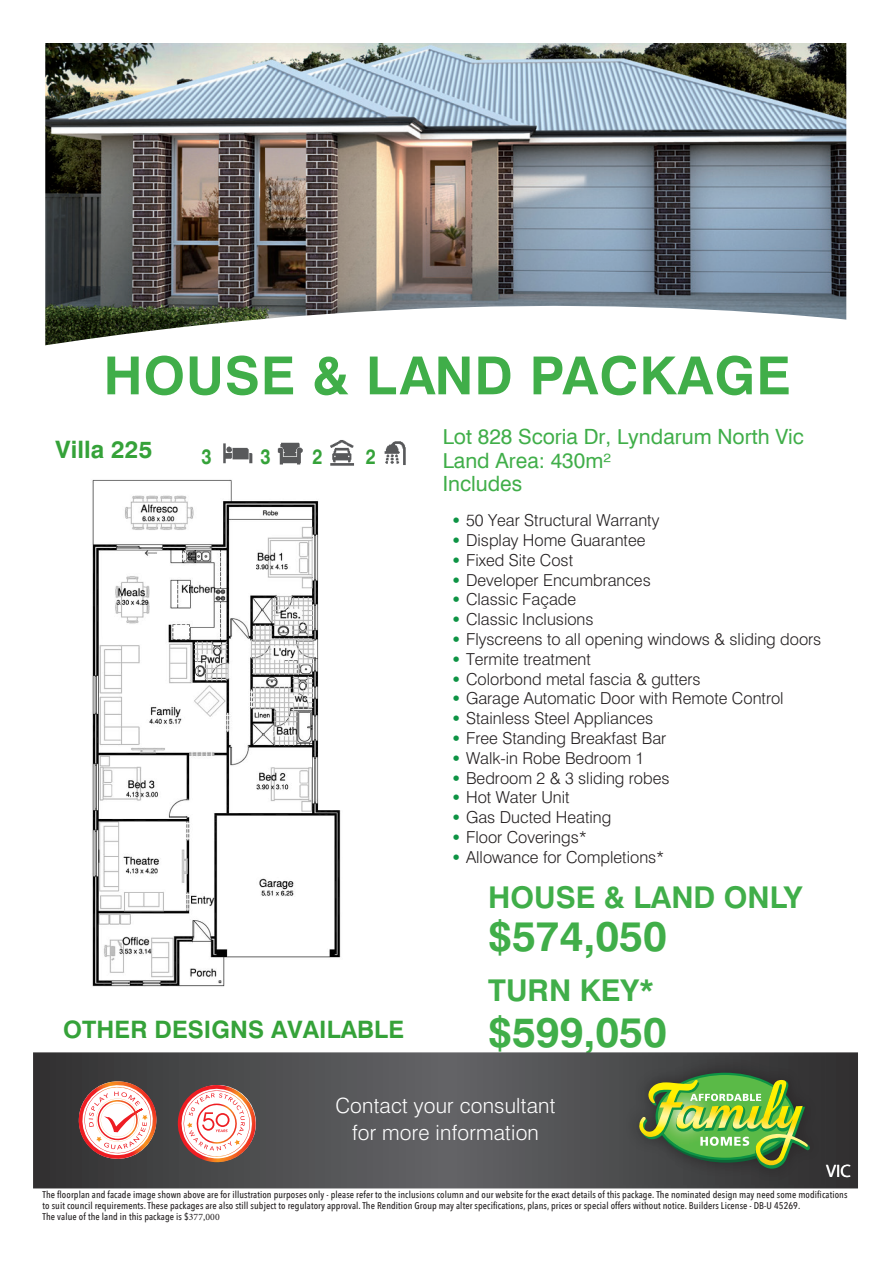
<style>
.page{position:relative;width:893px;height:1263px;background:#fff}
.page>*{position:absolute;margin:0;border:0;box-sizing:border-box;transform-origin:0 0}
.t1{font:700 52.5px "Swiss 721 BT";letter-spacing:.02em;color:#40ae49}
.t2{font:700 42px "Swiss 721 BT";color:#40ae49}
.t3{font:700 30px "Swiss 721 BT";color:#40ae49}
.t4{font:700 24px "Swiss 721 BT";letter-spacing:.005em;color:#35a239}
.t5{font:21px/23.9px "Swiss 721 BT";color:#40ae49}
.t6{font:300 21px/27px "Swiss 721 BT";letter-spacing:.01em;color:#fff;text-align:center}
.t7{font:700 21px "Swiss 721 BT";color:#35a239;scale:.85 1}
.t8{font:18px "Myriad Pro";color:#fff}
.t9{font:300 16.5px "Swiss 721 BT";color:#231f20}
.t10{font:500 9.75px/11.1px "Avenir Next Condensed";letter-spacing:.01em;color:#231f20}
.s1{font-style:inherit}
.s2{font-family:"Arial";font-weight:900;color:#0d9344}
.s3{font-family:"Minion Pro";font-weight:400}
</style>
<div class="page">
<img style="left:45px;top:43px;width:801px;height:149px">
<img style="left:45px;top:192px;width:802px;height:154px">
<img style="left:92px;top:479px;width:249px;height:508px">
<div style="left:161px;top:331px;width:732px;height:73px;background:#fff"></div>
<svg style="left:33px;top:1052px;width:825px;height:136px;background:#4f4f51"></svg>
<img style="left:624px;top:1056px;width:201px;height:128px">
<svg style="left:638px;top:1073px;width:172px;height:97px;background:#6a9544"></svg>
<svg style="left:73px;top:1081px;width:89px;height:83px"></svg>
<svg style="left:173px;top:1085px;width:87px;height:82px"></svg>
<img style="left:223px;top:443px;width:30px;height:21px">
<img style="left:330px;top:440px;width:24px;height:26px">
<img style="left:277px;top:442px;width:26px;height:23px">
<img style="left:384px;top:441px;width:22px;height:24px">
<h1 class="t1" style="left:104px;top:344px;width:689px">HOUSE &amp; LAND PACKAGE</h1>
<h3 class="t5" style="left:443px;top:424px;width:363px">Lot 828 Scoria Dr, Lyndarum North Vic<br><span class="s1">Land Area:</span> 430<span class="s1">m²<br></span>Includes</h3>
<h3 class="t4" style="left:56px;top:434px;width:98px">Villa 225</h3>
<h3 class="t7" style="left:202px;top:444px;width:13px">3</h3>
<h3 class="t7" style="left:261px;top:444px;width:13px">3</h3>
<h3 class="t7" style="left:313px;top:444px;width:13px">2</h3>
<h3 class="t7" style="left:366px;top:444px;width:13px">2</h3>
<h3 class="t4" style="left:63px;top:1015px;width:342px">OTHER DESIGNS AVAILABLE</h3>
<h3 class="t9" style="left:452px;top:510px;width:209px"><span class="s2">•</span> 50 Year Structural Warranty</h3>
<h3 class="t9" style="left:452px;top:530px;width:195px"><span class="s2">•</span> Display Home Guarantee</h3>
<h3 class="t9" style="left:452px;top:550px;width:122px"><span class="s2">•</span> Fixed Site Cost</h3>
<h3 class="t9" style="left:452px;top:570px;width:200px"><span class="s2">•</span> Developer Encumbrances</h3>
<h3 class="t9" style="left:452px;top:589px;width:125px"><span class="s2">•</span> Classic Façade</h3>
<h3 class="t9" style="left:452px;top:609px;width:143px"><span class="s2">•</span> Classic Inclusions</h3>
<h3 class="t9" style="left:452px;top:629px;width:371px"><span class="s2">•</span> Flyscreens to all opening windows &amp; sliding doors</h3>
<h3 class="t9" style="left:452px;top:649px;width:140px"><span class="s2">•</span> Termite treatment</h3>
<h3 class="t9" style="left:452px;top:669px;width:250px"><span class="s2">•</span> Colorbond metal fascia &amp; gutters</h3>
<h3 class="t9" style="left:452px;top:688px;width:333px"><span class="s2">•</span> Garage Automatic Door with Remote Control</h3>
<h3 class="t9" style="left:452px;top:708px;width:203px"><span class="s2">•</span> Stainless Steel Appliances</h3>
<h3 class="t9" style="left:452px;top:728px;width:215px"><span class="s2">•</span> Free Standing Breakfast Bar</h3>
<h3 class="t9" style="left:452px;top:748px;width:194px"><span class="s2">•</span> Walk-in Robe Bedroom 1</h3>
<h3 class="t9" style="left:452px;top:768px;width:219px"><span class="s2">•</span> Bedroom 2 &amp; 3 sliding robes</h3>
<h3 class="t9" style="left:452px;top:787px;width:119px"><span class="s2">•</span> Hot Water Unit</h3>
<h3 class="t9" style="left:452px;top:807px;width:161px"><span class="s2">•</span> Gas Ducted Heating</h3>
<h3 class="t9" style="left:452px;top:827px;width:136px"><span class="s2">•</span> Floor Coverings*</h3>
<h3 class="t9" style="left:452px;top:847px;width:214px"><span class="s2">•</span> Allowance for Completions*</h3>
<p class="t3" style="left:488px;top:878px;width:316px">HOUSE &amp; LAND ONLY</p>
<p class="t2" style="left:488px;top:911px;width:180px">$574,050</p>
<p class="t3" style="left:488px;top:972px;width:167px">TURN KEY*</p>
<p class="t2" style="left:488px;top:1006px;width:180px">$599,050</p>
<h3 class="t6" style="left:335px;top:1092px;width:221px">Contact your consultant for more information</h3>
<h3 class="t8" style="left:826px;top:1160px;width:26px">VIC</h3>
<p class="t10" style="left:43px;top:1189px;width:806px">The floorplan and facade image shown above are for illustration purposes only - please refer to the inclusions column and our website for the exact details of this package. The nominated design may need some modifications to suit council requirements.These packages are also still subject to regulatory approval.The Rendition Group may alter specifications, plans, prices or special offers without notice. Builders License - DB-U 45269.<br>The value of the land in this package is $<span class="s3">377,000</span></p>
</div>
